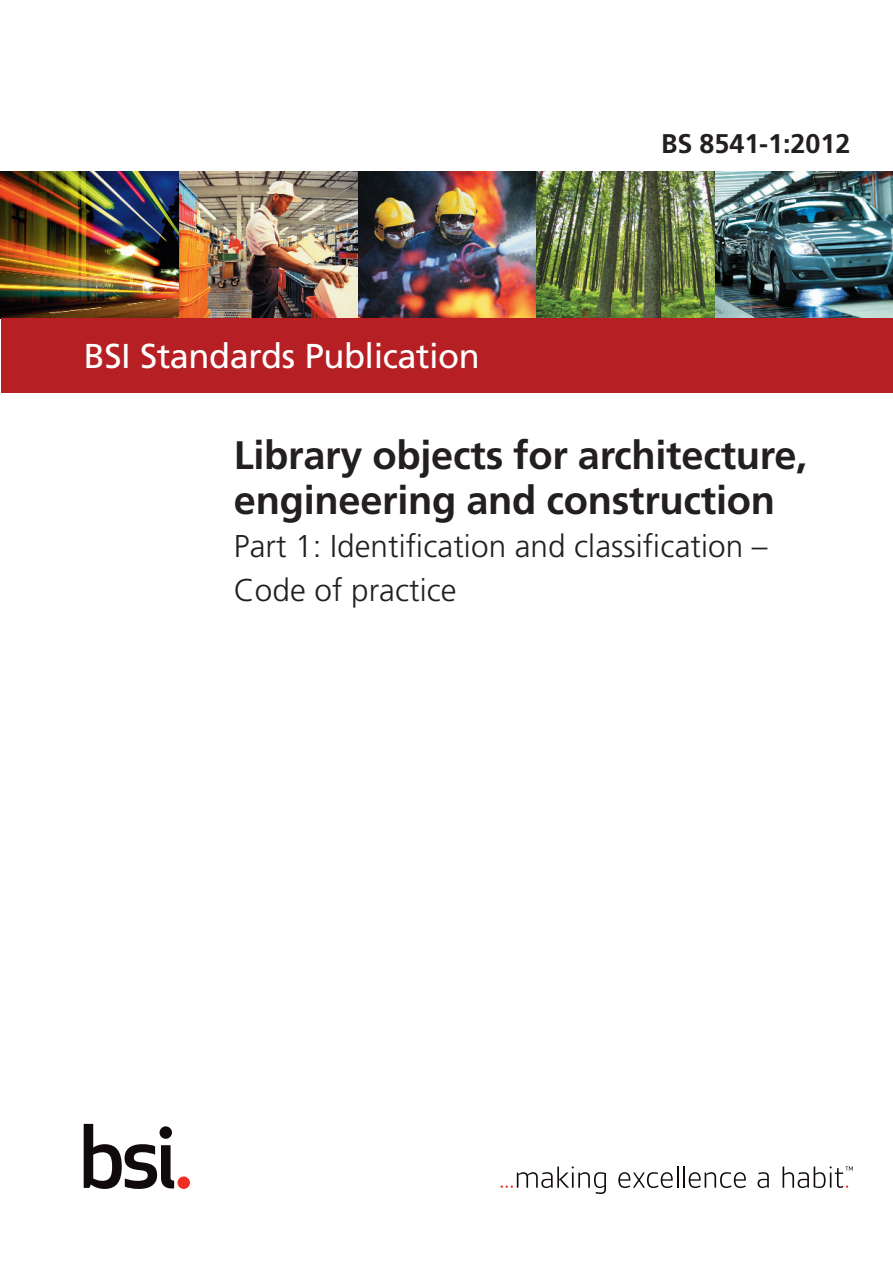
<style>
.page{position:relative;width:893px;height:1263px;background:#fff}
.page>*{position:absolute;margin:0;border:0;box-sizing:border-box;transform-origin:0 0}
.t1{font:700 39.75px/45px "Frutiger";letter-spacing:-.005em;color:#231f20}
.t2{font:34.5px "Frutiger LT Std";letter-spacing:-.015em;color:#fff}
.Subtitle{font:300 31.5px/43.5px "Frutiger";letter-spacing:.005em;color:#231f20}
.t3{font:700 27px "Frutiger";letter-spacing:-.005em;color:#231f20}
</style>
<div class="page">
<img style="left:1px;top:172px;width:179px;height:146px">
<img style="left:180px;top:172px;width:178px;height:146px">
<img style="left:358px;top:172px;width:179px;height:146px">
<img style="left:537px;top:172px;width:178px;height:146px">
<img style="left:715px;top:172px;width:178px;height:146px">
<div style="left:1px;top:318px;width:892px;height:75px;background:#b62024"></div>
<svg style="left:501px;top:1166px;width:105px;height:28px"></svg>
<svg style="left:618px;top:1166px;width:60px;height:22px"></svg>
<hr style="left:683px;top:1166px;width:2px;height:22px;background:#110a0c">
<svg style="left:689px;top:1172px;width:57px;height:16px"></svg>
<svg style="left:757px;top:1172px;width:12px;height:16px"></svg>
<svg style="left:783px;top:1166px;width:70px;height:22px"></svg>
<svg style="left:84px;top:1124px;width:90px;height:65px"></svg>
<div style="left:178px;top:1176px;width:12px;height:13px;background:#ee2e22;border-radius:50%"></div>
<p class="t2" style="left:84px;top:336px;width:397px">BSI Standards Publication</p>
<p class="t3" style="left:661px;top:128px;width:191px">BS 8541-1:2012</p>
<p class="t1" style="left:234px;top:432px;width:575px">Library objects for architecture, engineering and construction</p>
<p class="Subtitle" style="left:234px;top:525px;width:535px">Part 1: Identification and classification –<br>Code of practice</p>
</div>
